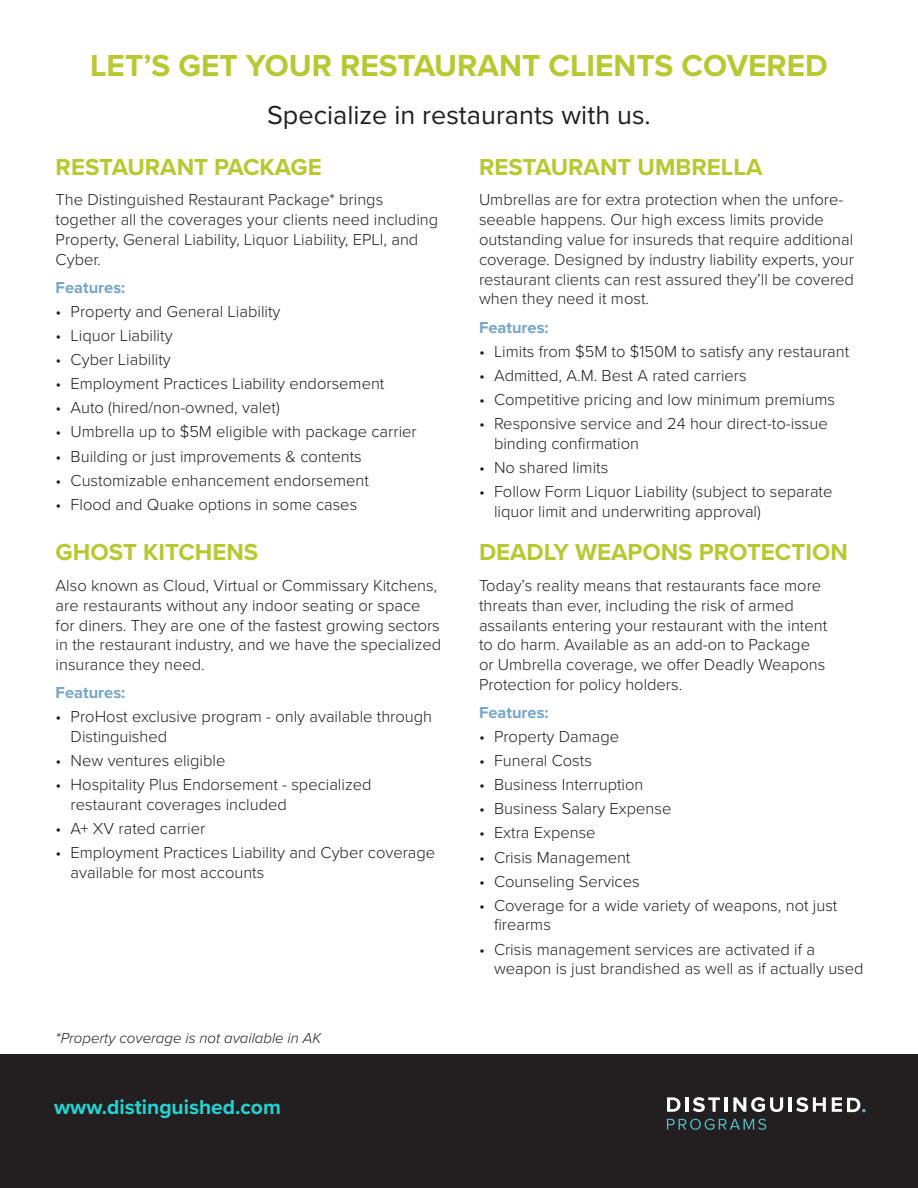
<style>
.page{position:relative;width:918px;height:1188px;background:#fff}
.page>*{position:absolute;margin:0;border:0;box-sizing:border-box;transform-origin:0 0}
.t1{font:700 31.5px "Proxima Nova";color:#b7c831}
.t2{font:27px "Proxima Nova";color:#231f20}
.t3{font:700 24px "Proxima Nova";color:#b7c831}
.t4{font:700 21px "Proxima Nova";color:#21d4d1}
.t5{font:300 16.5px/19.8px "Proxima Nova";color:#231f20}
.t6{font:700 16.5px "Proxima Nova";color:#75a6c9}
.t7{font:italic 300 15px "Proxima Nova";color:#231f20}
</style>
<div class="page">
<div style="left:0;top:1055px;width:918px;height:133px;background:#231f20"></div>
<svg style="left:667px;top:1097px;width:13px;height:15px"></svg>
<hr style="left:685px;top:1097px;width:3px;height:15px;background:#fff">
<svg style="left:693px;top:1097px;width:27px;height:15px"></svg>
<hr style="left:724px;top:1097px;width:4px;height:15px;background:#fff">
<svg style="left:733px;top:1097px;width:50px;height:15px"></svg>
<hr style="left:789px;top:1097px;width:3px;height:15px;background:#fff">
<svg style="left:796px;top:1097px;width:30px;height:15px"></svg>
<svg style="left:832px;top:1097px;width:34px;height:15px"></svg>
<svg style="left:667px;top:1119px;width:99px;height:11px"></svg>
<p class="t1" style="left:90px;top:42px;width:739px">LET’S GET YOUR RESTAURANT CLIENTS COVERED</p>
<p class="t2" style="left:267px;top:95px;width:385px">Specialize in restaurants with us.</p>
<p class="t3" style="left:56px;top:149px;width:268px">RESTAURANT PACKAGE</p>
<p class="t3" style="left:479px;top:149px;width:285px">RESTAURANT UMBRELLA</p>
<p class="t5" style="left:56px;top:189px;width:384px">The Distinguished Restaurant Package* brings together all the coverages your clients need including Property, General Liability, Liquor Liability, EPLI, and Cyber.</p>
<p class="t6" style="left:56px;top:275px;width:71px">Features:</p>
<p class="t5" style="left:56px;top:301px;width:226px">• Property and General Liability</p>
<p class="t5" style="left:56px;top:325px;width:119px">• Liquor Liability</p>
<p class="t5" style="left:56px;top:349px;width:117px">• Cyber Liability</p>
<p class="t5" style="left:56px;top:373px;width:330px">• Employment Practices Liability endorsement</p>
<p class="t5" style="left:56px;top:397px;width:226px">• Auto (hired/non-owned, valet)</p>
<p class="t5" style="left:56px;top:421px;width:363px">• Umbrella up to $5M eligible with package carrier</p>
<p class="t5" style="left:56px;top:445px;width:308px">• Building or just improvements &amp; contents</p>
<p class="t5" style="left:56px;top:469px;width:315px">• Customizable enhancement endorsement</p>
<p class="t5" style="left:56px;top:493px;width:303px">• Flood and Quake options in some cases</p>
<p class="t5" style="left:479px;top:189px;width:377px">Umbrellas are for extra protection when the unfore&shy;seeable happens. Our high excess limits provide outstanding value for insureds that require additional coverage. Designed by industry liability experts, your restaurant clients can rest assured they’ll be covered when they need it most.</p>
<p class="t6" style="left:479px;top:315px;width:71px">Features:</p>
<p class="t5" style="left:479px;top:341px;width:372px">• Limits from $5M to $150M to satisfy any restaurant</p>
<p class="t5" style="left:479px;top:365px;width:269px">• Admitted, A.M. Best A rated carriers</p>
<p class="t5" style="left:479px;top:389px;width:357px">• Competitive pricing and low minimum premiums</p>
<p class="t5" style="left:494px;top:413px;width:335px;text-indent:-15px">• Responsive service and 24 hour direct-to-issue binding confirmation</p>
<p class="t5" style="left:479px;top:457px;width:131px">• No shared limits</p>
<p class="t5" style="left:494px;top:481px;width:340px;text-indent:-15px">• Follow Form Liquor Liability (subject to separate liquor limit and underwriting approval)</p>
<p class="t3" style="left:56px;top:535px;width:204px">GHOST KITCHENS</p>
<p class="t3" style="left:479px;top:535px;width:370px">DEADLY WEAPONS PROTECTION</p>
<p class="t5" style="left:56px;top:575px;width:387px">Also known as Cloud, Virtual or Commissary Kitchens, are restaurants without any indoor seating or space for diners. They are one of the fastest growing sectors in the restaurant industry, and we have the specialized insurance they need.</p>
<p class="t6" style="left:56px;top:681px;width:71px">Features:</p>
<p class="t5" style="left:71px;top:706px;width:363px;text-indent:-15px">• ProHost exclusive program - only available through<br>Distinguished</p>
<p class="t5" style="left:56px;top:750px;width:171px">• New ventures eligible</p>
<p class="t5" style="left:71px;top:774px;width:302px;text-indent:-15px">• Hospitality Plus Endorsement - specialized restaurant coverages included</p>
<p class="t5" style="left:56px;top:818px;width:151px">• A+ XV rated carrier</p>
<p class="t5" style="left:71px;top:842px;width:366px;text-indent:-15px">• Employment Practices Liability and Cyber coverage available for most accounts</p>
<p class="t7" style="left:56px;top:1027px;width:267px">*Property coverage is not available in AK</p>
<p class="t4" style="left:54px;top:1091px;width:228px">www.distinguished.com</p>
<p class="t5" style="left:479px;top:575px;width:350px">Today’s reality means that restaurants face more threats than ever, including the risk of armed assailants entering your restaurant with the intent to do harm. Available as an add-on to Package or Umbrella coverage, we offer Deadly Weapons Protection for policy holders.</p>
<p class="t6" style="left:479px;top:700px;width:71px">Features:</p>
<p class="t5" style="left:479px;top:726px;width:142px">• Property Damage</p>
<p class="t5" style="left:479px;top:750px;width:114px">• Funeral Costs</p>
<p class="t5" style="left:479px;top:774px;width:166px">• Business Interruption</p>
<p class="t5" style="left:479px;top:798px;width:194px">• Business Salary Expense</p>
<p class="t5" style="left:479px;top:822px;width:118px">• Extra Expense</p>
<p class="t5" style="left:479px;top:846px;width:153px">• Crisis Management</p>
<p class="t5" style="left:479px;top:870px;width:162px">• Counseling Services</p>
<p class="t5" style="left:494px;top:894px;width:345px;text-indent:-15px">• Coverage for a wide variety of weapons, not just firearms</p>
<p class="t5" style="left:494px;top:938px;width:371px;text-indent:-15px">• Crisis management services are activated if a weapon is just brandished as well as if actually used</p>
</div>
